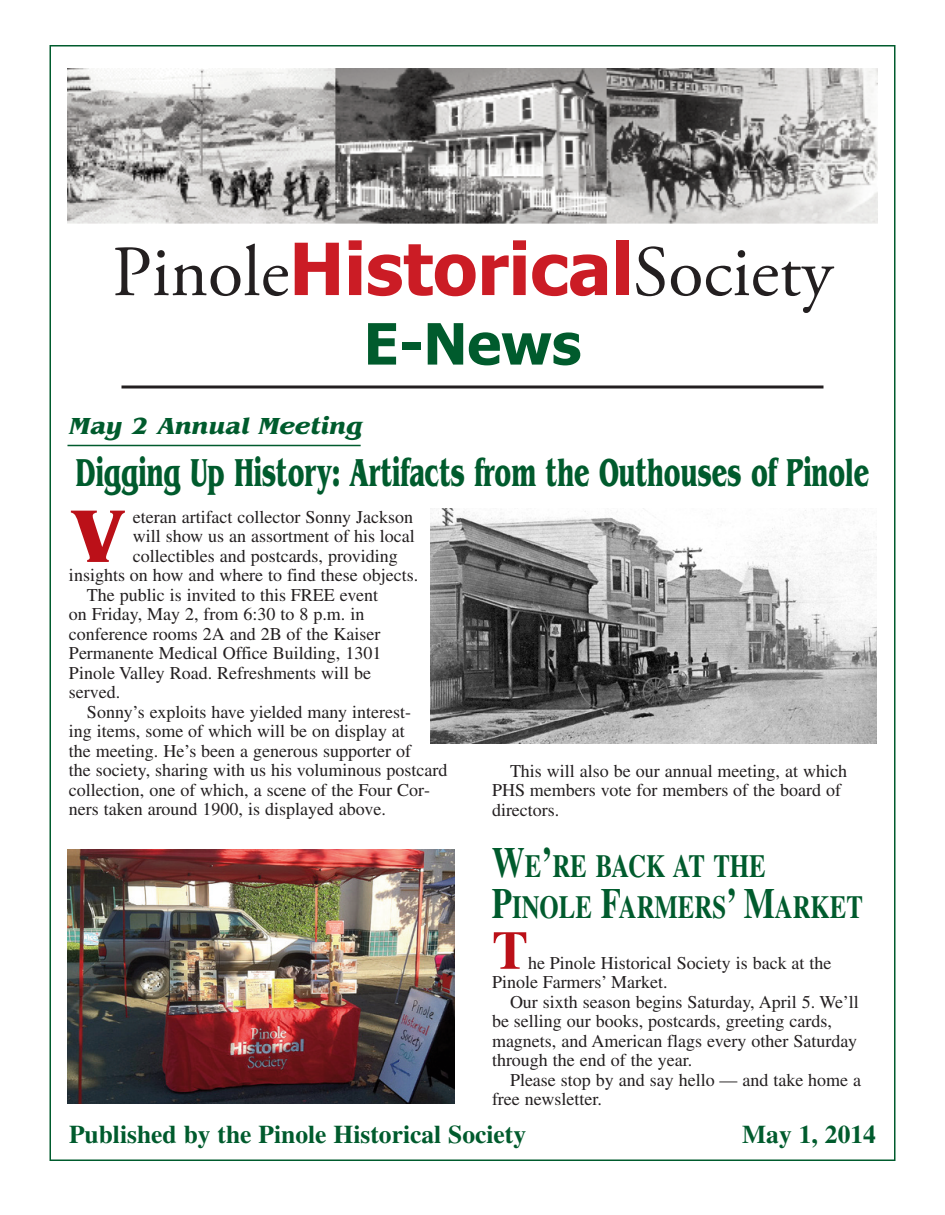
<style>
.page{position:relative;width:945px;height:1215px;background:#fff}
.page>*{position:absolute;margin:0;border:0;box-sizing:border-box;transform-origin:0 0}
.t1{font:700 78px "Benguiat";color:#bb1018}
.t2{font:72px "Adobe Garamond Pro";color:#231f20}
.t3{font:700 57px "Tahoma";color:#005b2d}
.t4{font:700 54px "Times";color:#bb1018}
.t5{font:700 40.8px "Benguiat";color:#005b2d;scale:.62 1}
.t6{font:700 32.25px/40.5px "Times";color:#005b2d;scale:.77 1}
.t7{font:700 25.5px "Times";color:#005b2d}
.t8{font:italic 700 24px "Benguiat";color:#005b2d}
.t9{font:18px/19.5px "Times";color:#231f20}
.s1{font-family:"Tahoma";font-weight:700;color:#cb1c25}
.s2{font-size:42.9px}
</style>
<div class="page">
<img style="left:68px;top:69px;width:810px;height:155px">
<hr style="left:122px;top:386px;width:702px;height:2px;background:#231f20">
<img style="left:68px;top:849px;width:386px;height:255px">
<hr style="left:68px;top:445px;width:293px;height:1px;background:#005b2d">
<img style="left:430px;top:508px;width:447px;height:236px">
<h2 class="t2" style="left:112px;top:244px;width:722px">Pinole<span class="s1">Historical</span>Society</h2>
<h3 class="t3" style="left:364px;top:308px;width:219px">E-News</h3>
<h3 class="t8" style="left:69px;top:417px;width:295px">May 2 Annual Meeting</h3>
<h3 class="t5" style="left:76px;top:458px;width:1281px">Digging Up History: Artifacts from the Outhouses of Pinole</h3>
<p class="t9" style="left:133px;top:509px;width:282px">eteran artifact collector Sonny Jackson</p>
<p class="t9" style="left:133px;top:528px;width:284px">will show us an assortment of his local</p>
<p class="t9" style="left:133px;top:548px;width:266px">collectibles and postcards, providing</p>
<p class="t9" style="left:69px;top:567px;width:351px">insights on how and where to find these objects.</p>
<p class="t9" style="left:87px;top:587px;width:293px">The public is invited to this FREE event</p>
<p class="t9" style="left:69px;top:606px;width:297px">on Friday, May 2, from 6:30 to 8 p.m. in</p>
<p class="t9" style="left:69px;top:626px;width:313px">conference rooms 2A and 2B of the Kaiser</p>
<p class="t9" style="left:69px;top:645px;width:314px">Permanente Medical Office Building, 1301</p>
<p class="t9" style="left:69px;top:665px;width:304px">Pinole Valley Road. Refreshments will be</p>
<p class="t9" style="left:69px;top:684px;width:53px">served.</p>
<p class="t9" style="left:87px;top:704px;width:326px">Sonny’s exploits have yielded many interest-</p>
<p class="t9" style="left:69px;top:723px;width:337px">ing items, some of which will be on display at</p>
<p class="t9" style="left:69px;top:743px;width:344px">the meeting. He’s been a generous supporter of</p>
<p class="t9" style="left:69px;top:762px;width:380px">the society, sharing with us his voluminous postcard</p>
<p class="t9" style="left:69px;top:782px;width:363px">collection, one of which, a scene of the Four Cor-</p>
<p class="t9" style="left:69px;top:801px;width:318px">ners taken around 1900, is displayed above.</p>
<h1 class="t1" style="left:69px;top:507px;width:59px">V</h1>
<p class="t9" style="left:492px;top:763px;width:357px;text-indent:18px">This will also be our annual meeting, at which<br>PHS members vote for members of the board of directors.</p>
<h3 class="t6" style="left:492px;top:850px;width:483px"><span class="s2">W</span>E<span class="s2">’</span>RE BACK AT THE<br><span class="s2">P</span>INOLE <span class="s2">F</span>ARMERS<span class="s2">’ M</span>ARKET</h3>
<h3 class="t4" style="left:492px;top:932px;width:38px">T</h3>
<p class="t9" style="left:492px;top:955px;width:341px;text-indent:36px">he Pinole Historical Society is back at the<br>Pinole Farmers’ Market.</p>
<p class="t9" style="left:492px;top:994px;width:368px;text-indent:18px">Our sixth season begins Saturday, April 5. We’ll be selling our books, postcards, greeting cards, magnets, and American flags every other Saturday through the end of the year.</p>
<p class="t9" style="left:492px;top:1072px;width:371px;text-indent:18px">Please stop by and say hello — and take home a free newsletter.</p>
<h3 class="t7" style="left:69px;top:1126px;width:459px">Published by the Pinole Historical Society</h3>
<h3 class="t7" style="left:742px;top:1126px;width:135px">May 1, 2014</h3>
</div>
